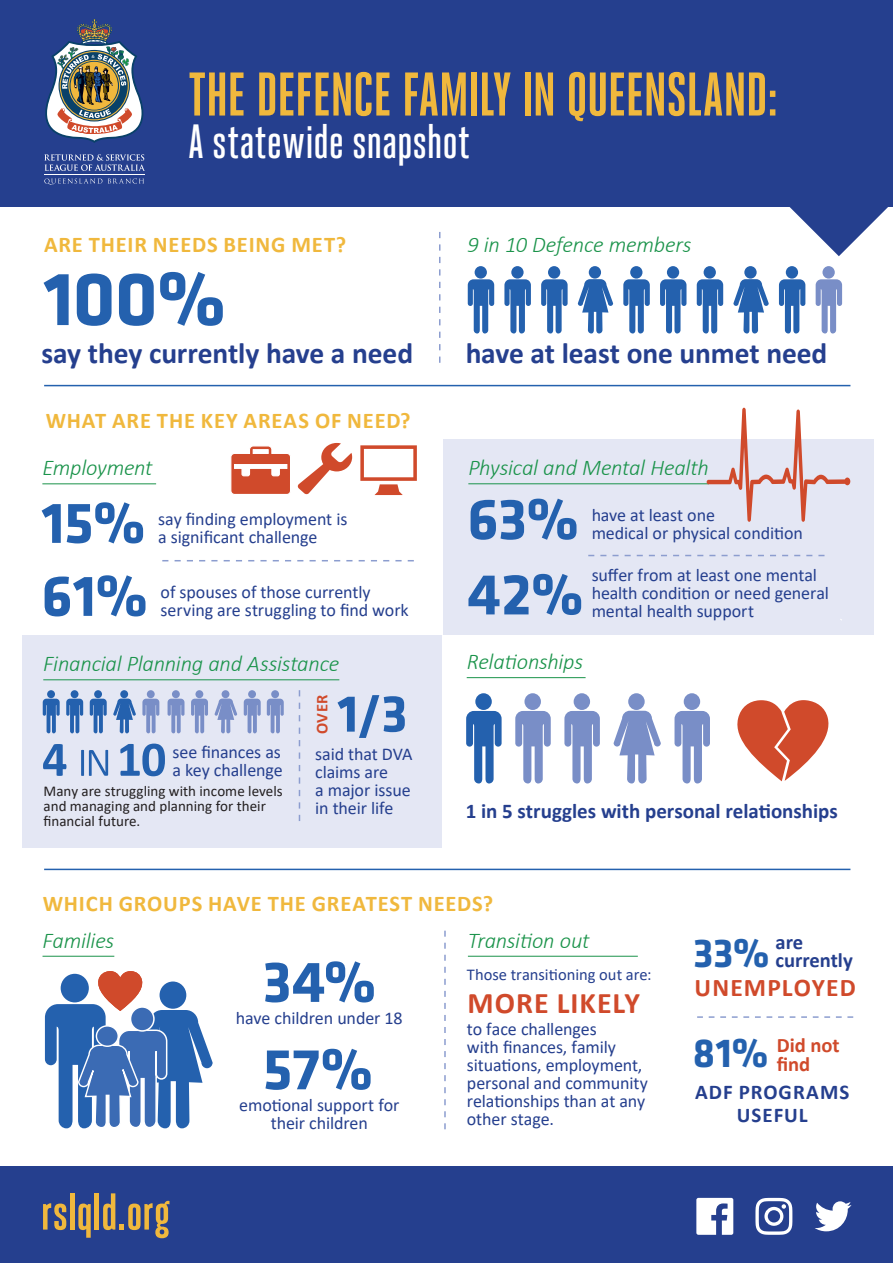
<style>
.page{position:relative;width:893px;height:1263px;background:#fff}
.page>*{position:absolute;margin:0;border:0;box-sizing:border-box;transform-origin:0 0}
.t1{font:700 78.6px "Klavika Basic";color:#2461ae}
.t2{font:700 61.5px "Heroic Condensed";letter-spacing:-.02em;color:#f0b83d}
.t3{font:700 60px "Klavika Basic";color:#2461ae}
.t4{font:700 54px "Klavika Basic";color:#2461ae}
.t5{font:700 51px "Heroic Condensed";letter-spacing:-.01em;color:#f0b83d}
.t6{font:700 49.95px "Calibri";color:#2461ae}
.t7{font:500 48px "Heroic Condensed";letter-spacing:-.005em;color:#fff}
.t8{font:700 42px "Klavika Basic";color:#2461ae}
.t9{font:700 41.7px "Klavika Basic";color:#2461ae}
.t10{font:700 30px "Calibri";letter-spacing:.035em;color:#d04a2b}
.t11{font:700 29.4px "Calibri";letter-spacing:-.005em;color:#253f8e}
.t12{font:700 25.5px "Calibri";letter-spacing:.045em;color:#d04a2b}
.t13{font:italic 300 22.5px "Calibri";letter-spacing:-.01em;color:#1a934a}
.t14{font:700 22.5px "Calibri";letter-spacing:.035em;color:#f0b83d}
.t15{font:700 21px "Calibri";color:#253f8e}
.t16{font:700 21px "Calibri";letter-spacing:.05em;color:#253f8e}
.t17{font:700 20.55px "Calibri";color:#253f8e}
.t18{font:700 20.55px "Calibri";color:#d04a2b}
.Paragraph_Style_2{font:18px/18px "Calibri";letter-spacing:-.005em;color:#253f8e}
.t19{font:16.5px "Calibri";color:#253f8e}
.t20{font:700 16.5px "Calibri";color:#d04a2b}
.t21{font:15px/15px "Calibri";color:#231f20}
.s1{font-weight:300}
</style>
<div class="page">
<div style="left:22px;top:439px;width:851px;height:409px;background:#e4e7f4"></div>
<div style="left:12px;top:433px;width:430px;height:202px;background:#fff"></div>
<div style="left:442px;top:635px;width:438px;height:221px;background:#fff"></div>
<svg style="left:588px;top:555px;width:236px;height:1px"></svg>
<svg style="left:299px;top:690px;width:1px;height:131px"></svg>
<svg style="left:444px;top:931px;width:2px;height:198px"></svg>
<svg style="left:439px;top:232px;width:1px;height:131px"></svg>
<svg style="left:468px;top:279px;width:26px;height:54px"></svg>
<div style="left:475px;top:266px;width:12px;height:13px;background:#2461ae;border-radius:50%"></div>
<svg style="left:623px;top:279px;width:27px;height:54px"></svg>
<div style="left:630px;top:266px;width:12px;height:13px;background:#2461ae;border-radius:50%"></div>
<svg style="left:779px;top:279px;width:26px;height:54px"></svg>
<div style="left:786px;top:266px;width:12px;height:13px;background:#2461ae;border-radius:50%"></div>
<svg style="left:504px;top:279px;width:27px;height:54px"></svg>
<div style="left:511px;top:266px;width:13px;height:13px;background:#2461ae;border-radius:50%"></div>
<svg style="left:660px;top:279px;width:26px;height:54px"></svg>
<div style="left:667px;top:266px;width:12px;height:13px;background:#2461ae;border-radius:50%"></div>
<svg style="left:816px;top:279px;width:26px;height:54px"></svg>
<div style="left:822px;top:266px;width:13px;height:13px;background:#798ec7;border-radius:50%"></div>
<svg style="left:541px;top:279px;width:27px;height:54px"></svg>
<div style="left:548px;top:266px;width:12px;height:13px;background:#2461ae;border-radius:50%"></div>
<svg style="left:697px;top:279px;width:26px;height:54px"></svg>
<div style="left:704px;top:266px;width:12px;height:13px;background:#2461ae;border-radius:50%"></div>
<svg style="left:578px;top:279px;width:35px;height:54px"></svg>
<div style="left:589px;top:266px;width:12px;height:13px;background:#2461ae;border-radius:50%"></div>
<svg style="left:733px;top:279px;width:36px;height:54px"></svg>
<div style="left:744px;top:266px;width:13px;height:13px;background:#2461ae;border-radius:50%"></div>
<svg style="left:162px;top:560px;width:252px;height:1px"></svg>
<hr style="left:42px;top:484px;width:114px;height:1px;background:#1a934a">
<hr style="left:43px;top:956px;width:71px;height:1px;background:#1a934a">
<hr style="left:468px;top:956px;width:170px;height:1px;background:#1a934a">
<hr style="left:468px;top:483px;width:241px;height:1px;background:#1a934a">
<hr style="left:43px;top:679px;width:296px;height:1px;background:#1a934a">
<svg style="left:43px;top:699px;width:17px;height:34px"></svg>
<div style="left:47px;top:690px;width:8px;height:8px;background:#2461ae;border-radius:50%"></div>
<svg style="left:142px;top:699px;width:17px;height:34px"></svg>
<div style="left:147px;top:690px;width:8px;height:8px;background:#798ec7;border-radius:50%"></div>
<svg style="left:244px;top:699px;width:17px;height:34px"></svg>
<div style="left:248px;top:690px;width:8px;height:8px;background:#798ec7;border-radius:50%"></div>
<svg style="left:267px;top:699px;width:17px;height:34px"></svg>
<div style="left:271px;top:690px;width:8px;height:8px;background:#798ec7;border-radius:50%"></div>
<svg style="left:66px;top:699px;width:17px;height:34px"></svg>
<div style="left:71px;top:690px;width:8px;height:8px;background:#2461ae;border-radius:50%"></div>
<svg style="left:168px;top:699px;width:16px;height:34px"></svg>
<div style="left:172px;top:690px;width:8px;height:8px;background:#798ec7;border-radius:50%"></div>
<svg style="left:90px;top:699px;width:17px;height:34px"></svg>
<div style="left:94px;top:690px;width:8px;height:8px;background:#2461ae;border-radius:50%"></div>
<svg style="left:191px;top:699px;width:17px;height:34px"></svg>
<div style="left:195px;top:690px;width:8px;height:8px;background:#798ec7;border-radius:50%"></div>
<svg style="left:113px;top:698px;width:23px;height:35px"></svg>
<div style="left:120px;top:690px;width:8px;height:8px;background:#2461ae;border-radius:50%"></div>
<svg style="left:215px;top:698px;width:22px;height:35px"></svg>
<div style="left:222px;top:690px;width:7px;height:8px;background:#798ec7;border-radius:50%"></div>
<svg style="left:466px;top:711px;width:36px;height:72px"></svg>
<div style="left:475px;top:693px;width:17px;height:17px;background:#2461ae;border-radius:50%"></div>
<svg style="left:707px;top:408px;width:143px;height:114px"></svg>
<hr style="left:44px;top:385px;width:806px;height:1px;background:#2461ae">
<hr style="left:44px;top:869px;width:806px;height:1px;background:#2461ae">
<svg style="left:231px;top:443px;width:121px;height:52px"></svg>
<svg style="left:360px;top:445px;width:57px;height:50px"></svg>
<svg style="left:697px;top:1016px;width:156px;height:2px"></svg>
<hr style="left:467px;top:677px;width:119px;height:1px;background:#1a934a">
<svg style="left:674px;top:711px;width:36px;height:72px"></svg>
<div style="left:684px;top:693px;width:16px;height:17px;background:#798ec7;border-radius:50%"></div>
<svg style="left:515px;top:711px;width:36px;height:72px"></svg>
<div style="left:524px;top:693px;width:17px;height:17px;background:#798ec7;border-radius:50%"></div>
<svg style="left:564px;top:711px;width:36px;height:72px"></svg>
<div style="left:574px;top:693px;width:16px;height:17px;background:#798ec7;border-radius:50%"></div>
<svg style="left:614px;top:711px;width:47px;height:72px"></svg>
<div style="left:628px;top:693px;width:17px;height:17px;background:#798ec7;border-radius:50%"></div>
<svg style="left:737px;top:700px;width:92px;height:81px"></svg>
<div style="left:0;top:1167px;width:893px;height:96px;background:#253f8e"></div>
<svg style="left:815px;top:1201px;width:36px;height:30px"></svg>
<svg style="left:755px;top:1198px;width:37px;height:37px"></svg>
<svg style="left:696px;top:1198px;width:37px;height:37px"></svg>
<svg style="left:45px;top:971px;width:168px;height:158px"></svg>
<div style="left:0;top:0;width:893px;height:206px;background:#253f8e"></div>
<svg style="left:45px;top:19px;width:99px;height:124px"></svg>
<svg style="left:44px;top:178px;width:100px;height:7px"></svg>
<svg style="left:44px;top:154px;width:101px;height:17px"></svg>
<hr style="left:45px;top:174px;width:100px;height:1px;background:#fff">
<svg style="left:784px;top:206px;width:109px;height:50px"></svg>
<p class="t2" style="left:188px;top:60px;width:592px">THE DEFENCE FAMILY IN QUEENSLAND:</p>
<p class="t7" style="left:188px;top:115px;width:283px">A statewide snapshot</p>
<p class="t14" style="left:44px;top:229px;width:304px">ARE THEIR NEEDS BEING MET?</p>
<p class="t1" style="left:44px;top:242px;width:184px">100%</p>
<p class="t11" style="left:41px;top:333px;width:373px">say they currently have a need</p>
<p class="t14" style="left:46px;top:404px;width:366px">WHAT ARE THE KEY AREAS OF NEED?</p>
<p class="t13" style="left:42px;top:454px;width:112px">Employment</p>
<p class="t3" style="left:42px;top:480px;width:105px">15%</p>
<p class="t3" style="left:42px;top:553px;width:108px">61%</p>
<p class="Paragraph_Style_2" style="left:158px;top:509px;width:191px">say finding employment is a significant challenge</p>
<p class="Paragraph_Style_2" style="left:161px;top:582px;width:250px">of spouses of those currently serving are struggling to find work</p>
<p class="t13" style="left:43px;top:650px;width:298px">Financial Planning and Assistance</p>
<p class="t6" style="left:42px;top:724px;width:126px">4 <span class="s1">in</span> 10</p>
<p class="Paragraph_Style_2" style="left:172px;top:742px;width:112px">see finances as a key challenge</p>
<p class="t21" style="left:44px;top:783px;width:241px">Many are struggling with income levels and managing and planning for their financial future.</p>
<p class="t20" style="left:310px;top:734px;width:41px;rotate:-90deg">OVER</p>
<p class="t4" style="left:337px;top:675px;width:72px">1/3</p>
<p class="Paragraph_Style_2" style="left:315px;top:745px;width:99px">said that DVA claims are<br>a major issue in their life</p>
<p class="t13" style="left:467px;top:231px;width:226px">9 in 10 Defence members</p>
<p class="t11" style="left:466px;top:333px;width:363px">have at least one unmet need</p>
<p class="t13" style="left:468px;top:454px;width:242px">Physical and Mental Health</p>
<p class="t3" style="left:468px;top:476px;width:113px">63%</p>
<p class="t3" style="left:468px;top:551px;width:117px">42%</p>
<p class="Paragraph_Style_2" style="left:592px;top:506px;width:213px">have at least one<br>medical or physical condition</p>
<p class="Paragraph_Style_2" style="left:592px;top:565px;width:239px">suffer from at least one mental health condition or need general mental health support</p>
<p class="t13" style="left:467px;top:647px;width:118px">Relationships</p>
<p class="t15" style="left:466px;top:796px;width:374px">1 in 5 struggles with personal relationships</p>
<p class="t14" style="left:43px;top:887px;width:452px">WHICH GROUPS HAVE THE GREATEST NEEDS?</p>
<p class="t13" style="left:43px;top:926px;width:73px">Families</p>
<p class="t13" style="left:468px;top:926px;width:123px">Transition out</p>
<p class="t5" style="left:41px;top:1184px;width:131px">rslqld.org</p>
<p class="t3" style="left:262px;top:938px;width:115px">34%</p>
<p class="Paragraph_Style_2" style="left:236px;top:1008px;width:168px">have children under 18</p>
<p class="t3" style="left:262px;top:1026px;width:112px">57%</p>
<p class="Paragraph_Style_2" style="left:239px;top:1096px;width:162px;text-align:center">emotional support for their children</p>
<p class="t19" style="left:467px;top:963px;width:186px">Those transitioning out are:</p>
<p class="t10" style="left:467px;top:982px;width:174px">MORE LIKELY</p>
<p class="Paragraph_Style_2" style="left:467px;top:1020px;width:183px">to face challenges<br>with finances, family situations, employment, personal and community relationships than at any other stage.</p>
<p class="t9" style="left:693px;top:923px;width:78px">33%</p>
<p class="t17" style="left:775px;top:928px;width:29px">are</p>
<p class="t17" style="left:775px;top:946px;width:79px">currently</p>
<p class="t12" style="left:695px;top:970px;width:163px">UNEMPLOYED</p>
<p class="t18" style="left:777px;top:1030px;width:65px">Did not</p>
<p class="t8" style="left:693px;top:1023px;width:77px">81%</p>
<p class="t18" style="left:777px;top:1050px;width:35px">find</p>
<p class="t16" style="left:695px;top:1077px;width:156px">ADF PROGRAMS</p>
<p class="t15" style="left:737px;top:1100px;width:72px">USEFUL</p>
</div>
